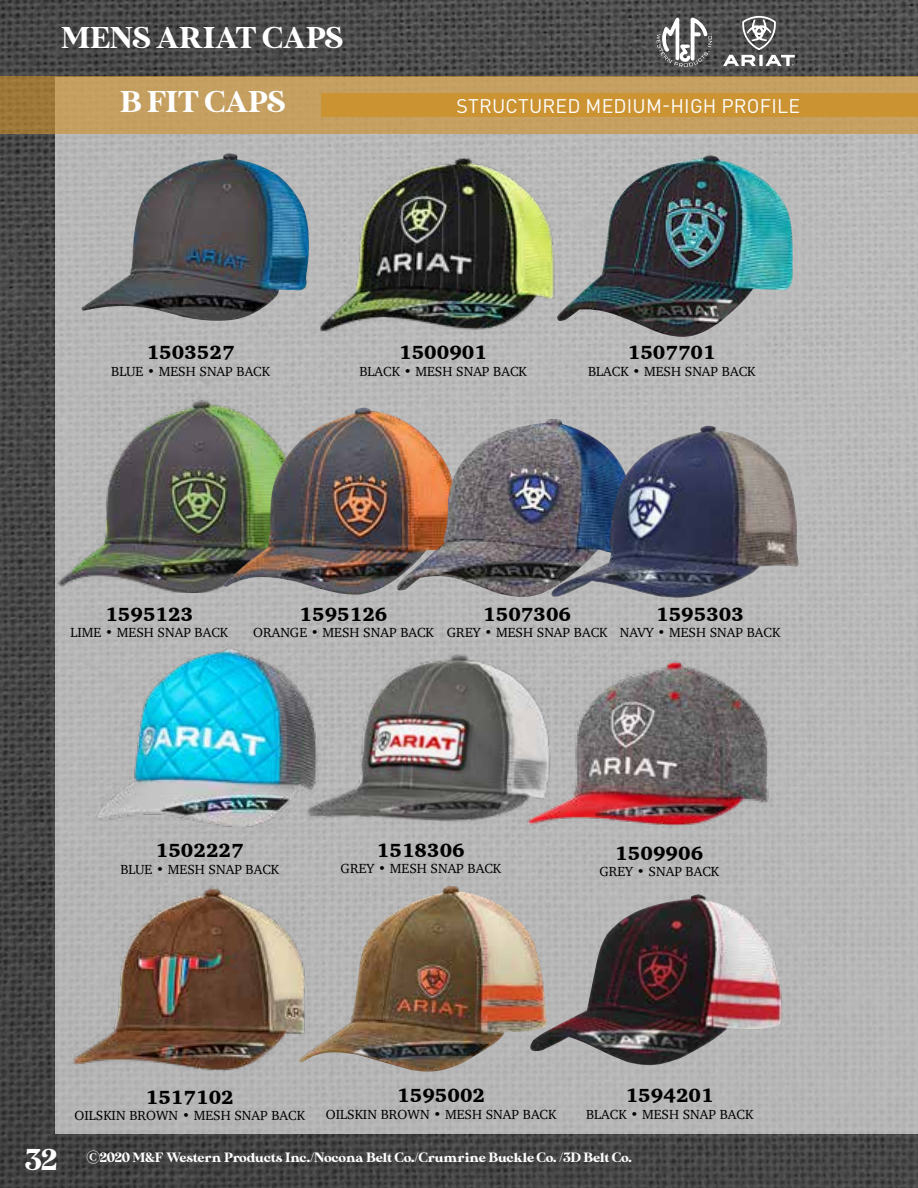
<style>
.page{position:relative;width:918px;height:1188px;background:#fff}
.page>*{position:absolute;margin:0;border:0;box-sizing:border-box;transform-origin:0 0}
.t1{font:30px "MADE Sunflower";color:#fff}
.t2{font:900 19.5px "Charter";color:#000}
.t3{font:19.5px "DINOT";letter-spacing:.01em;color:#fff}
.t4{font:13.5px "Charter";color:#000}
.t5{font:13.5px "MADE Sunflower";color:#fff}
</style>
<div class="page">
<img style="left:0;top:0;width:918px;height:1188px">
<div style="left:55px;top:77px;width:863px;height:1057px;background:#b8b8b8"></div>
<svg style="left:657px;top:18px;width:55px;height:49px"></svg>
<svg style="left:723px;top:16px;width:72px;height:50px;background:#737373"></svg>
<img style="left:82px;top:153px;width:227px;height:168px">
<img style="left:313px;top:144px;width:244px;height:197px">
<img style="left:527px;top:643px;width:245px;height:205px">
<img style="left:71px;top:880px;width:247px;height:197px">
<img style="left:326px;top:641px;width:241px;height:197px">
<img style="left:50px;top:395px;width:257px;height:197px">
<img style="left:223px;top:407px;width:232px;height:188px">
<img style="left:547px;top:894px;width:236px;height:172px">
<img style="left:298px;top:886px;width:249px;height:187px">
<img style="left:397px;top:419px;width:235px;height:183px">
<img style="left:557px;top:155px;width:236px;height:184px">
<svg style="left:0;top:77px;width:918px;height:57px;background:#c09b5d"></svg>
<div style="left:321px;top:93px;width:597px;height:24px;background:#cc9332"></div>
<img style="left:88px;top:641px;width:238px;height:197px">
<img style="left:551px;top:425px;width:248px;height:176px">
<h1 class="t1" style="left:61px;top:21px;width:283px">MENS ARIAT CAPS</h1>
<h1 class="t1" style="left:120px;top:85px;width:166px">B FIT CAPS</h1>
<h2 class="t3" style="left:457px;top:94px;width:345px">STRUCTURED MEDIUM-HIGH PROFILE</h2>
<h2 class="t2" style="left:147px;top:341px;width:89px">1503527</h2>
<p class="t4" style="left:111px;top:360px;width:160px">BLUE • MESH SNAP BACK</p>
<h2 class="t2" style="left:399px;top:341px;width:89px">1500901</h2>
<p class="t4" style="left:359px;top:360px;width:169px">BLACK • MESH SNAP BACK</p>
<h2 class="t2" style="left:628px;top:341px;width:89px">1507701</h2>
<p class="t4" style="left:588px;top:360px;width:169px">BLACK • MESH SNAP BACK</p>
<h2 class="t2" style="left:105px;top:602px;width:89px">1595123</h2>
<p class="t4" style="left:71px;top:621px;width:159px">LIME • MESH SNAP BACK</p>
<h2 class="t2" style="left:300px;top:602px;width:89px">1595126</h2>
<p class="t4" style="left:253px;top:621px;width:182px">ORANGE • MESH SNAP BACK</p>
<h2 class="t2" style="left:483px;top:602px;width:89px">1507306</h2>
<p class="t4" style="left:447px;top:621px;width:162px">GREY • MESH SNAP BACK</p>
<h2 class="t2" style="left:656px;top:602px;width:89px">1595303</h2>
<p class="t4" style="left:620px;top:621px;width:162px">NAVY • MESH SNAP BACK</p>
<h2 class="t2" style="left:156px;top:838px;width:89px">1502227</h2>
<p class="t4" style="left:120px;top:857px;width:160px">BLUE • MESH SNAP BACK</p>
<h2 class="t2" style="left:377px;top:838px;width:89px">1518306</h2>
<p class="t4" style="left:341px;top:857px;width:162px">GREY • MESH SNAP BACK</p>
<h2 class="t2" style="left:615px;top:841px;width:89px">1509906</h2>
<p class="t4" style="left:599px;top:860px;width:121px">GREY • SNAP BACK</p>
<h1 class="t1" style="left:25px;top:1143px;width:33px">32</h1>
<h2 class="t2" style="left:146px;top:1085px;width:89px">1517102</h2>
<p class="t4" style="left:75px;top:1104px;width:232px">OILSKIN BROWN • MESH SNAP BACK</p>
<h2 class="t2" style="left:397px;top:1084px;width:89px">1595002</h2>
<p class="t4" style="left:326px;top:1103px;width:232px">OILSKIN BROWN • MESH SNAP BACK</p>
<h2 class="t2" style="left:626px;top:1084px;width:89px">1594201</h2>
<p class="t4" style="left:586px;top:1103px;width:169px">BLACK • MESH SNAP BACK</p>
<p class="t5" style="left:87px;top:1150px;width:547px">©2020 M&amp;F Western Products Inc./Nocona Belt Co./Crumrine Buckle Co. /3D Belt Co.</p>
</div>
